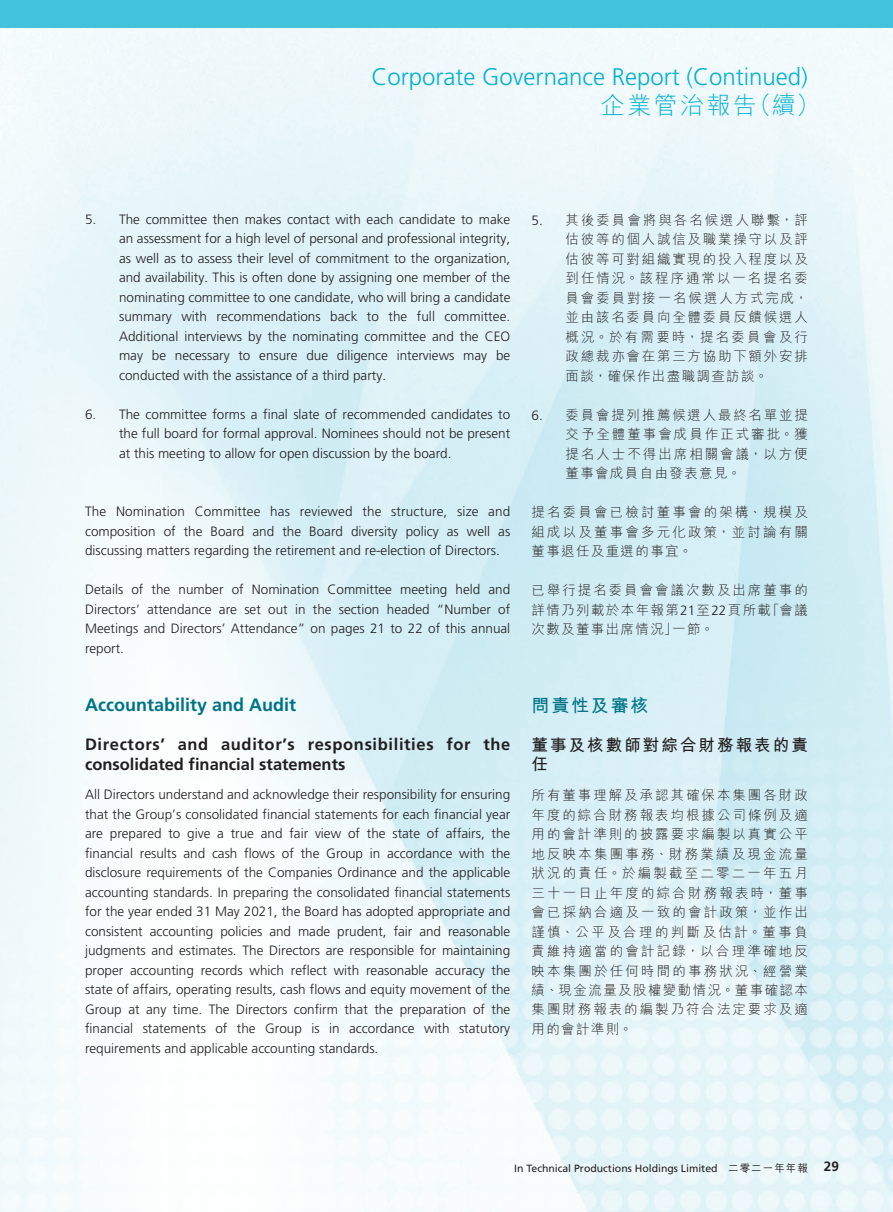
<style>
.page{position:relative;width:893px;height:1212px;background:#fff}
.page>*{position:absolute;margin:0;border:0;box-sizing:border-box;transform-origin:0 0}
.t1{font:300 24px "Frutiger LT Std";color:#00b1d0}
.t2{font:300 24px "M Hei HK";letter-spacing:.1em;color:#00b1d0}
.t3{font:700 18px "Frutiger LT Std";color:#007487}
.t4{font:700 18px "M Hei HK";letter-spacing:.1em;color:#007487}
.t5{font:700 16.5px/19.5px "Frutiger LT Std";letter-spacing:.04em;color:#231f20}
.t6{font:700 16.5px/19.5px "M Hei HK";letter-spacing:.125em;color:#231f20}
.t7{font:300 13.5px/19.5px "Frutiger LT Std";color:#231f20;text-align:justify}
.t8{font:300 13.5px/19.5px "M Hei HK";letter-spacing:.145em;color:#231f20;text-align:justify}
.t9{font:10.5px "Frutiger LT Std";color:#231f20}
.s1{font-family:"Frutiger LT Std"}
.s2{font-family:"M Hei HK";font-weight:500}
.s3{font-weight:700;font-size:13.5px}
</style>
<div class="page">
<div style="left:0;top:0;width:893px;height:28px;background:#42c3db"></div>
<h1 class="t1" style="left:371px;top:63px;width:438px">Corporate Governance Report (Continued)</h1>
<h1 class="t2" style="left:601px;top:92px;width:220px">企業管治報告（續）</h1>
<p class="t7" style="left:119px;top:210px;width:393px;text-indent:-34px">5. The committee then makes contact with each candidate to make an assessment for a high level of personal and professional integrity, as well as to assess their level of commitment to the organization, and availability. This is often done by assigning one member of the nominating committee to one candidate, who will bring a candidate summary with recommendations back to the full committee.<br>Additional interviews by the nominating committee and the CEO may be necessary to ensure due diligence interviews may be conducted with the assistance of a third party.</p>
<p class="t7" style="left:119px;top:404px;width:393px;text-indent:-34px">6. The committee forms a final slate of recommended candidates to the full board for formal approval. Nominees should not be present at this meeting to allow for open discussion by the board.</p>
<p class="t7" style="left:85px;top:502px;width:427px">The Nomination Committee has reviewed the structure, size and composition of the Board and the Board diversity policy as well as discussing matters regarding the retirement and re-election of Directors.</p>
<p class="t7" style="left:85px;top:580px;width:427px">Details of the number of Nomination Committee meeting held and Directors’ attendance are set out in the section headed “Number of Meetings and Directors’ Attendance” on pages 21 to 22 of this annual report.</p>
<h2 class="t3" style="left:85px;top:694px;width:213px">Accountability and Audit</h2>
<p class="t5" style="left:85px;top:735px;width:427px">Directors’ and auditor’s responsibilities for the consolidated financial statements</p>
<p class="t7" style="left:85px;top:785px;width:427px">All Directors understand and acknowledge their responsibility for ensuring that the Group’s consolidated financial statements for each financial year are prepared to give a true and fair view of the state of affairs, the financial results and cash flows of the Group in accordance with the disclosure requirements of the Companies Ordinance and the applicable accounting standards. In preparing the consolidated financial statements for the year ended 31 May 2021, the Board has adopted appropriate and consistent accounting policies and made prudent, fair and reasonable judgments and estimates. The Directors are responsible for maintaining proper accounting records which reflect with reasonable accuracy the state of affairs, operating results, cash flows and equity movement of the Group at any time. The Directors confirm that the preparation of the financial statements of the Group is in accordance with statutory requirements and applicable accounting standards.</p>
<p class="t8" style="left:566px;top:210px;width:244px;text-indent:-34px"><span class="s1">5.</span> 其後委員會將與各名候選人聯繫，評估彼等的個人誠信及職業操守以及評估彼等可對組織實現的投入程度以及到任情況。該程序通常以一名提名委員會委員對接一名候選人方式完成，並由該名委員向全體委員反饋候選人概況。於有需要時，提名委員會及行政總裁亦會在第三方協助下額外安排面談，確保作出盡職調查訪談。</p>
<p class="t8" style="left:566px;top:405px;width:244px;text-indent:-34px"><span class="s1">6.</span> 委員會提列推薦候選人最終名單並提交予全體董事會成員作正式審批。獲提名人士不得出席相關會議，以方便董事會成員自由發表意見。</p>
<p class="t8" style="left:531px;top:502px;width:278px">提名委員會已檢討董事會的架構、規模及組成以及董事會多元化政策，並討論有關董事退任及重選的事宜。</p>
<p class="t8" style="left:531px;top:580px;width:278px">已舉行提名委員會會議次數及出席董事的詳情乃列載於本年報第<span class="s1">21</span>至<span class="s1">22</span>頁所載「會議次數及董事出席情況」一節。</p>
<h2 class="t4" style="left:531px;top:692px;width:118px">問責性及審核</h2>
<p class="t6" style="left:531px;top:734px;width:278px">董事及核數師對綜合財務報表的責任</p>
<p class="t8" style="left:531px;top:785px;width:278px">所有董事理解及承認其確保本集團各財政年度的綜合財務報表均根據公司條例及適用的會計準則的披露要求編製以真實公平地反映本集團事務、財務業績及現金流量狀況的責任。於編製截至二零二一年五月三十一日止年度的綜合財務報表時，董事會已採納合適及一致的會計政策，並作出謹慎、公平及合理的判斷及估計。董事負責維持適當的會計記錄，以合理準確地反映本集團於任何時間的事務狀況、經營業績、現金流量及股權變動情況。董事確認本集團財務報表的編製乃符合法定要求及適用的會計準則。</p>
<p class="t9" style="left:514px;top:1162px;width:326px">In Technical Productions Holdings Limited <span class="s2">二零二一年年報</span> <span class="s3">29</span></p>
</div>
